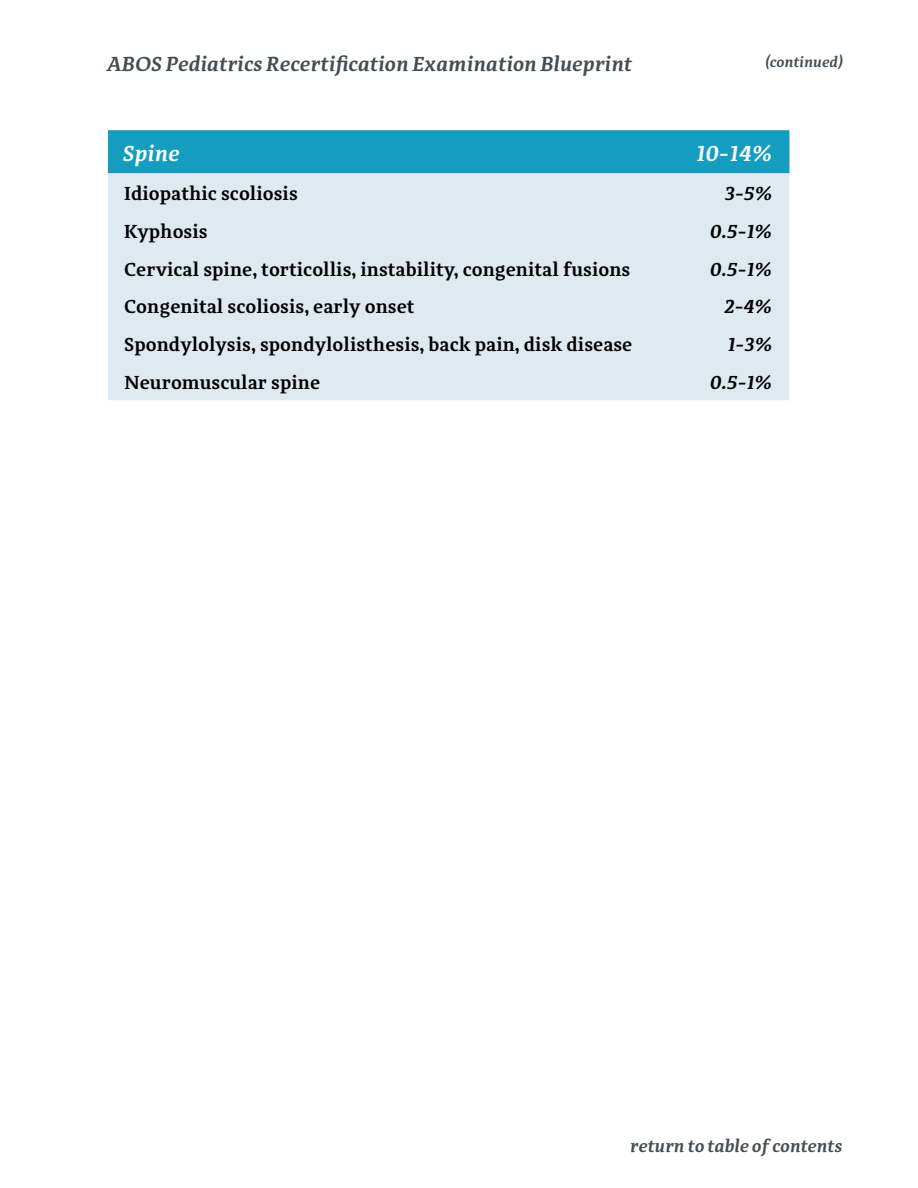
<style>
.page{position:relative;width:918px;height:1188px;background:#fff}
.page>*{position:absolute;margin:0;border:0;box-sizing:border-box;transform-origin:0 0}
.t1{font:italic 600 22.5px "Adagio Serif";color:#fff}
.t2{font:italic 600 21px "Adagio Serif";color:#444d54}
.t3{font:600 19.5px "Adagio Serif";color:#000}
.t4{font:italic 600 19.5px "Adagio Serif";color:#000}
.t5{font:italic 600 18px "Adagio Serif";color:#444d54}
.t6{font:italic 600 15px "Adagio Serif";color:#444d54}
</style>
<div class="page">
<svg style="left:108px;top:130px;width:681px;height:81px;background:#73c0d6"></svg>
<div style="left:108px;top:211px;width:681px;height:189px;background:#dee9f0"></div>
<p class="t2" style="left:108px;top:51px;width:527px">ABOS Pediatrics Recertification Examination Blueprint</p>
<p class="t6" style="left:766px;top:52px;width:79px">(continued)</p>
<p class="t1" style="left:124px;top:139px;width:58px">Spine</p>
<p class="t1" style="left:697px;top:139px;width:78px">10-14%</p>
<p class="t3" style="left:124px;top:181px;width:175px">Idiopathic scoliosis</p>
<p class="t4" style="left:726px;top:181px;width:49px">3-5%</p>
<p class="t3" style="left:124px;top:219px;width:85px">Kyphosis</p>
<p class="t4" style="left:711px;top:219px;width:63px">0.5-1%</p>
<p class="t3" style="left:124px;top:256px;width:508px">Cervical spine, torticollis, instability, congenital fusions</p>
<p class="t4" style="left:711px;top:257px;width:63px">0.5-1%</p>
<p class="t3" style="left:124px;top:294px;width:292px">Congenital scoliosis, early onset</p>
<p class="t4" style="left:725px;top:295px;width:49px">2-4%</p>
<p class="t3" style="left:124px;top:332px;width:510px">Spondylolysis, spondylolisthesis, back pain, disk disease</p>
<p class="t4" style="left:728px;top:332px;width:46px">1-3%</p>
<p class="t3" style="left:124px;top:370px;width:198px">Neuromuscular spine</p>
<p class="t4" style="left:711px;top:370px;width:63px">0.5-1%</p>
<p class="t5" style="left:631px;top:1135px;width:214px">return to table of contents</p>
</div>
